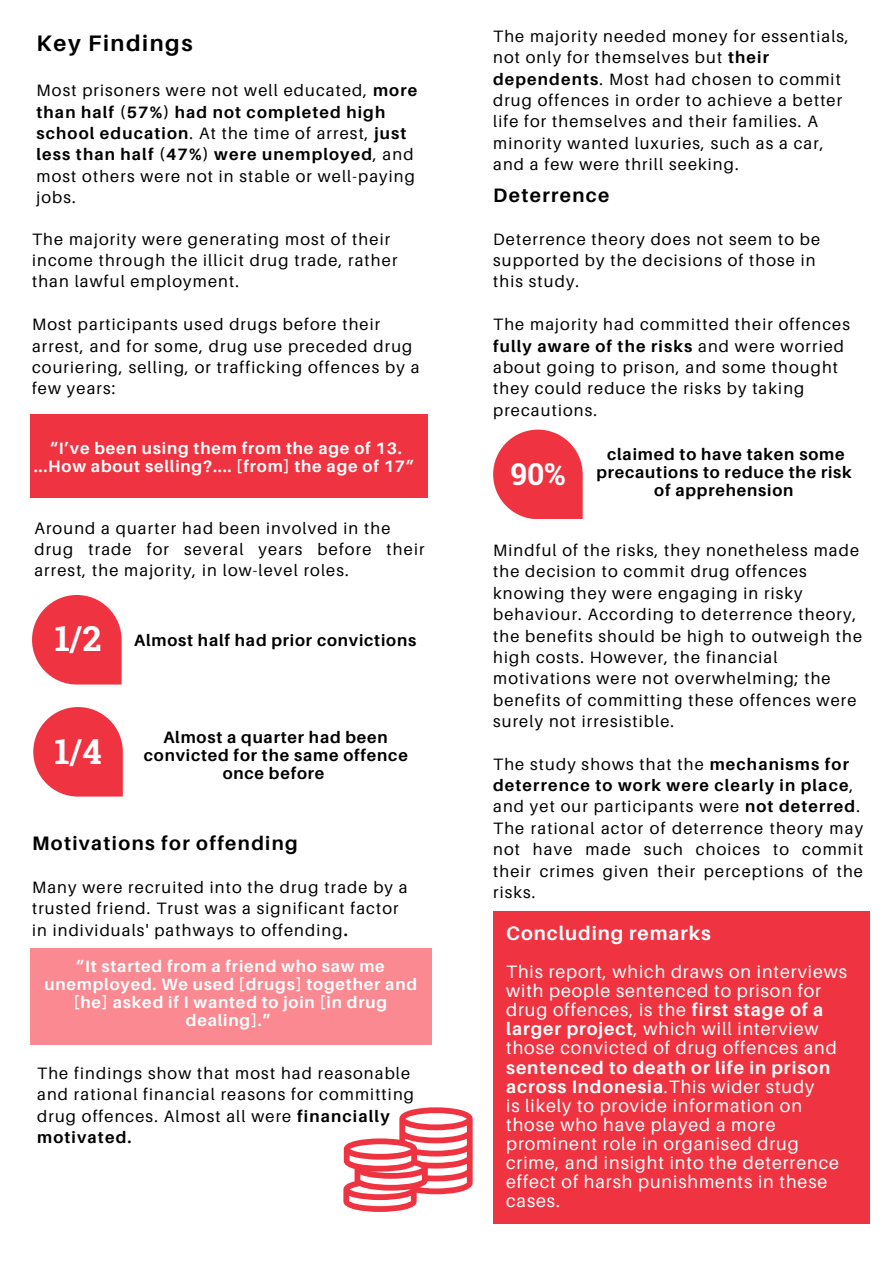
<style>
.page{position:relative;width:893px;height:1264px;background:#fff}
.page>*{position:absolute;margin:0;border:0;box-sizing:border-box;transform-origin:0 0}
.t1{font:700 34.5px "Roboto Slab";color:#fff}
.t2{font:700 30.15px "Roboto Slab";color:#fff}
.t3{font:700 22.5px "Aileron";letter-spacing:.07em;color:#000}
.t4{font:700 19.5px "Aileron";letter-spacing:.07em;color:#000}
.t5{font:700 19.5px "Aileron";letter-spacing:.05em;color:#fff}
.t6{font:18px/19px "Aileron";letter-spacing:.05em;color:#fff}
.t7{font:16.5px/21.3px "Aileron";letter-spacing:.07em;color:#000}
.t8{font:700 16.5px/18px "Aileron";letter-spacing:.05em;color:#fff;text-align:center}
.t9{font:700 16.5px/18px "Aileron";letter-spacing:.05em;color:#000;text-align:center}
.s1{font-weight:700}
</style>
<div class="page">
<div style="left:493px;top:911px;width:376px;height:312px;background:#ef3340"></div>
<div style="left:30px;top:948px;width:402px;height:96px;background:#fa8991"></div>
<div style="left:30px;top:414px;width:398px;height:83px;background:#ef3340"></div>
<svg style="left:32px;top:595px;width:90px;height:89px"></svg>
<svg style="left:33px;top:707px;width:90px;height:89px"></svg>
<svg style="left:493px;top:429px;width:89px;height:90px"></svg>
<svg style="left:343px;top:1107px;width:129px;height:104px"></svg>
<h3 class="t3" style="left:37px;top:29px;width:157px">Key Findings</h3>
<p class="t7" style="left:37px;top:79px;width:382px">Most prisoners were not well educated, <span class="s1">more than half (57%) had not completed high school education</span>. At the time of arrest, <span class="s1">just less than half (47%) were unemployed</span>, and most others were not in stable or well-paying jobs.</p>
<p class="t7" style="left:32px;top:228px;width:367px">The majority were generating most of their income through the illicit drug trade, rather than lawful employment.</p>
<p class="t7" style="left:32px;top:313px;width:389px">Most participants used drugs before their arrest, and for some, drug use preceded drug couriering, selling, or trafficking offences by a few years:</p>
<p class="t8" style="left:34px;top:438px;width:382px">“I’ve been using them from the age of 13. ...How about selling?.... [from] the age of 17”</p>
<p class="t7" style="left:34px;top:517px;width:391px">Around a quarter had been involved in the drug trade for several years before their arrest, the majority, in low-level roles.</p>
<h1 class="t1" style="left:55px;top:615px;width:48px">1/2</h1>
<h1 class="t1" style="left:55px;top:728px;width:49px">1/4</h1>
<p class="t9" style="left:134px;top:630px;width:283px">Almost half had prior convictions</p>
<p class="t9" style="left:144px;top:728px;width:265px">Almost a quarter had been convicted for the same offence once before</p>
<p class="t4" style="left:32px;top:831px;width:267px">Motivations for offending</p>
<p class="t7" style="left:32px;top:876px;width:377px">Many were recruited into the drug trade by a trusted friend. Trust was a significant factor in individuals' pathways to offending<span class="s1">.</span></p>
<p class="t8" style="left:44px;top:956px;width:374px">“It started from a friend who saw me unemployed. We used [drugs] together and [he] asked if I wanted to join [in drug dealing].”</p>
<p class="t7" style="left:37px;top:1062px;width:378px">The findings show that most had reasonable and rational financial reasons for committing drug offences. Almost all were <span class="s1">financially motivated.</span></p>
<p class="t7" style="left:493px;top:25px;width:357px">The majority needed money for essentials, not only for themselves but <span class="s1">their dependents</span>. Most had chosen to commit drug offences in order to achieve a better life for themselves and their families. A minority wanted luxuries, such as a car, and a few were thrill seeking.</p>
<p class="t4" style="left:493px;top:183px;width:118px">Deterrence</p>
<p class="t7" style="left:493px;top:228px;width:328px">Deterrence theory does not seem to be supported by the decisions of those in this study.</p>
<p class="t7" style="left:493px;top:313px;width:358px">The majority had committed their offences <span class="s1">fully aware of the risks</span> and were worried about going to prison, and some thought they could reduce the risks by taking precautions.</p>
<h2 class="t2" style="left:510px;top:453px;width:57px">90%</h2>
<p class="t9" style="left:596px;top:445px;width:257px">claimed to have taken some precautions to reduce the risk of apprehension</p>
<p class="t7" style="left:493px;top:539px;width:370px">Mindful of the risks, they nonetheless made the decision to commit drug offences knowing they were engaging in risky behaviour. According to deterrence theory, the benefits should be high to outweigh the high costs. However, the financial motivations were not overwhelming; the benefits of committing these offences were surely not irresistible.</p>
<p class="t7" style="left:493px;top:753px;width:372px">The study shows that the <span class="s1">mechanisms for deterrence to work were clearly in place</span>, and yet our participants were <span class="s1">not deterred</span>.<br>The rational actor of deterrence theory may not have made such choices to commit their crimes given their perceptions of the risks.</p>
<p class="t5" style="left:506px;top:920px;width:206px">Concluding remarks</p>
<p class="t6" style="left:506px;top:961px;width:342px">This report, which draws on interviews with people sentenced to prison for drug offences, is the <span class="s1">first stage of a larger project</span>, which will interview those convicted of drug offences and</p>
<p class="t6" style="left:506px;top:1057px;width:334px"><span class="s1">sentenced to death or life in prison across Indonesia</span>.This wider study<br>is likely to provide information on those who have played a more prominent role in organised drug crime, and insight into the deterrence effect of harsh punishments in these cases.</p>
</div>
